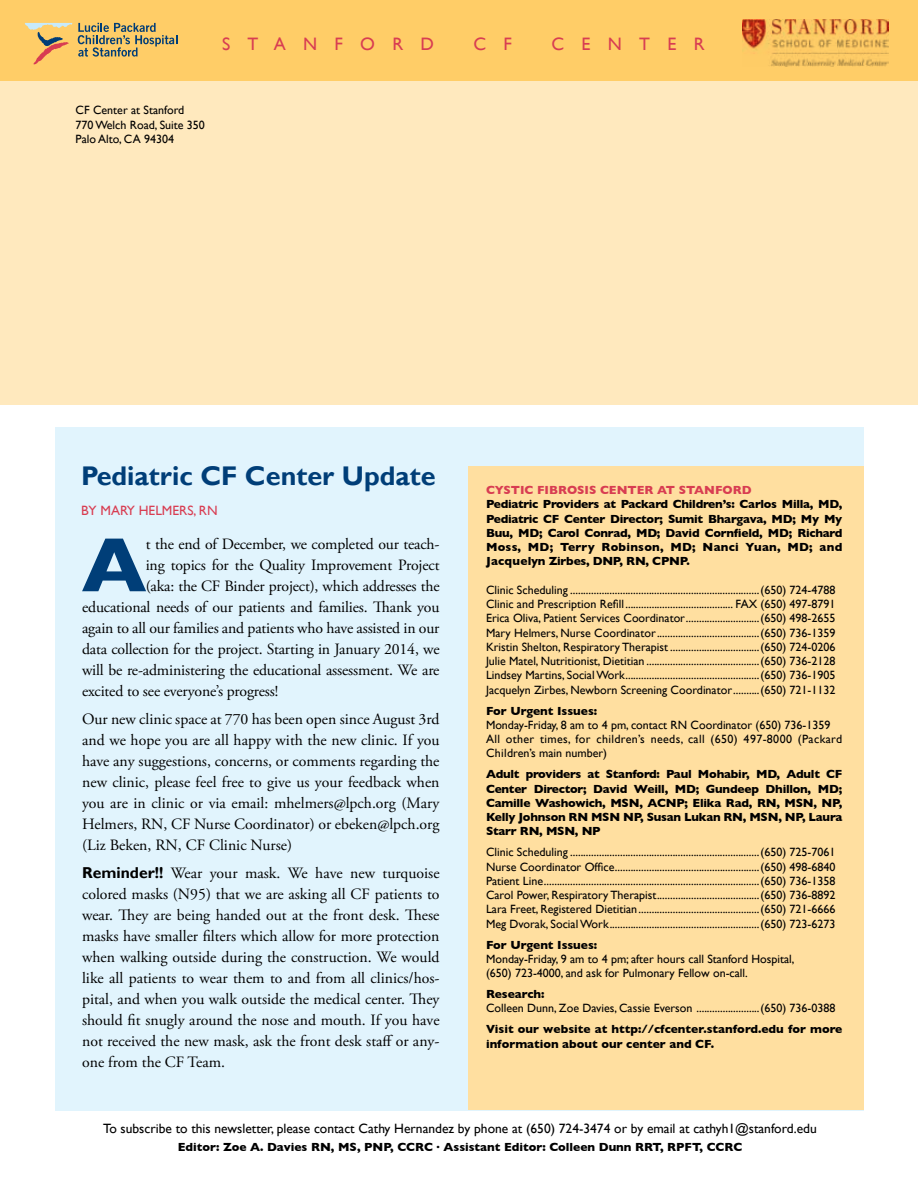
<style>
.page{position:relative;width:918px;height:1188px;background:#fff}
.page>*{position:absolute;margin:0;border:0;box-sizing:border-box;transform-origin:0 0}
.t1{font:700 77.85px "Gill Sans";color:#003e78}
.t2{font:700 27px "Gill Sans";color:#003e78}
.t3{font:18px "Gill Sans";color:#d83d52}
.t4{font:15.75px/21px "Adobe Garamond Pro";letter-spacing:-.01em;color:#000;text-align:justify}
.t5{font:13.5px "Gill Sans";color:#000}
.t6{font:13.5px "Gill Sans";color:#d83d52}
.t7{font:12px/14.2px "Gill Sans";color:#000}
.t8{font:700 12px/14.2px "Gill Sans";color:#000;text-align:justify}
.t9{font:700 12px "Gill Sans";color:#d83d52}
.s1{font-family:"Gill Sans";font-weight:700}
</style>
<div class="page">
<div style="left:56px;top:427px;width:808px;height:683px;background:#e1f4fd"></div>
<div style="left:0;top:0;width:918px;height:404px;background:#ffe9be"></div>
<div style="left:0;top:0;width:918px;height:81px;background:#ffcd67"></div>
<svg style="left:25px;top:23px;width:152px;height:42px"></svg>
<div style="left:468px;top:467px;width:396px;height:643px;background:#ffdfa0"></div>
<img style="left:742px;top:19px;width:147px;height:47px">
<h3 class="t3" style="left:222px;top:34px;width:19px">St</h3>
<h3 class="t3" style="left:274px;top:34px;width:140px">an ford</h3>
<h3 class="t3" style="left:474px;top:34px;width:38px">C F</h3>
<h3 class="t3" style="left:552px;top:34px;width:56px">C enter</h3>
<p class="t7" style="left:76px;top:103px;width:131px">CF Center at Stanford<br>770 Welch Road, Suite 350<br>Palo Alto, CA 94304</p>
<h2 class="t2" style="left:81px;top:460px;width:356px">Pediatric CF Center Update</h2>
<p class="t6" style="left:81px;top:502px;width:91px">By Mary Helmer</p>
<p class="t6" style="left:187px;top:502px;width:32px">s, RN</p>
<h1 class="t1" style="left:82px;top:519px;width:66px">A</h1>
<h3 class="t4" style="left:146px;top:534px;width:295px">t the end of December, we completed our teach-</h3>
<h3 class="t4" style="left:146px;top:555px;width:295px">ing topics for the Quality Improvement Project</h3>
<h3 class="t4" style="left:146px;top:576px;width:295px">(aka: the CF Binder project), which addresses the</h3>
<h3 class="t4" style="left:82px;top:597px;width:359px">educational needs of our patients and families. Thank you</h3>
<h3 class="t4" style="left:82px;top:618px;width:359px">again to all our families and patients who have assisted in our</h3>
<h3 class="t4" style="left:82px;top:639px;width:359px">data collection for the project. Starting in January 2014, we</h3>
<h3 class="t4" style="left:82px;top:660px;width:359px">will be re-administering the educational assessment. We are</h3>
<h3 class="t4" style="left:82px;top:681px;width:198px">excited to see everyone’s progress!</h3>
<p class="t4" style="left:82px;top:709px;width:359px">Our new clinic space at 770 has been open since August 3rd and we hope you are all happy with the new clinic. If you have any suggestions, concerns, or comments regarding the new clinic, please feel free to give us your feedback when you are in clinic or via email: mhelmers@lpch.org (Mary Helmers, RN, CF Nurse Coordinator) or ebeken@lpch.org (Liz Beken, RN, CF Clinic Nurse)</p>
<p class="t4" style="left:82px;top:863px;width:359px"><span class="s1">Reminder!!</span> Wear your mask. We have new turquoise colored masks (N95) that we are asking all CF patients to wear. They are being handed out at the front desk. These masks have smaller filters which allow for more protection when walking outside during the construction. We would like all patients to wear them to and from all clinics/hos&shy;pital, and when you walk outside the medical center. They should fit snugly around the nose and mouth. If you have not received the new mask, ask the front desk staff or any&shy;one from the CF Team.</p>
<p class="t9" style="left:486px;top:483px;width:267px">CYSTIC FIBROSIS CENTER AT STANFORD</p>
<p class="t8" style="left:486px;top:497px;width:358px">Pediatric Providers at Packard Children’s: Carlos Milla, MD, Pediatric CF Center Director; Sumit Bhargava, MD; My My Buu, MD; Carol Conrad, MD; David Cornfield, MD; Richard Moss, MD; Terry Robinson, MD; Nanci Yuan, MD; and Jacquelyn Zirbes, DNP, RN, CPNP.</p>
<p class="t7" style="left:486px;top:583px;width:351px;text-align:justify">Clinic Scheduling ........................................................................(650) 724-4788<br>Clinic and Prescription Refill ......................................... FAX (650) 497-8791<br>Erica Oliva, Patient Services Coordinator............................(650) 498-2655<br>Mary Helmers, Nurse Coordinator.......................................(650) 736-1359<br>Kristin Shelton, Respiratory Therapist ..................................(650) 724-0206<br>Julie Matel, Nutritionist, Dietitian ...........................................(650) 736-2128<br>Lindsey Martins, Social Work...................................................(650) 736-1905<br>Jacquelyn Zirbes, Newborn Screening Coordinator..........(650) 721-1132</p>
<p class="t8" style="left:486px;top:703px;width:113px">For Urgent Issues:</p>
<p class="t7" style="left:486px;top:718px;width:358px">Monday-Friday, 8 am to 4 pm, contact RN Coordinator (650) 736-1359<br>All other times, for children’s needs, call (650) 497-8000 (Packard<br>Children’s main number)</p>
<p class="t8" style="left:486px;top:767px;width:358px">Adult providers at Stanford: Paul Mohabir, MD, Adult CF Center Director; David Weill, MD; Gundeep Dhillon, MD; Camille Washowich, MSN, ACNP; Elika Rad, RN, MSN, NP, Kelly Johnson RN MSN NP, Susan Lukan RN, MSN, NP, Laura Starr RN, MSN, NP</p>
<p class="t7" style="left:486px;top:845px;width:351px;text-align:justify">Clinic Scheduling ........................................................................(650) 725-7061<br>Nurse Coordinator Office.......................................................(650) 498-6840<br>Patient Line..................................................................................(650) 736-1358<br>Carol Power, Respiratory Therapist.......................................(650) 736-8892<br>Lara Freet, Registered Dietitian..............................................(650) 721-6666<br>Meg Dvorak, Social Work.........................................................(650) 723-6273</p>
<p class="t8" style="left:486px;top:937px;width:113px">For Urgent Issues:</p>
<p class="t7" style="left:486px;top:952px;width:310px">Monday-Friday, 9 am to 4 pm; after hours call Stanford Hospital, (650) 723-4000, and ask for Pulmonary Fellow on-call.</p>
<p class="t8" style="left:486px;top:987px;width:60px">Research:</p>
<p class="t7" style="left:486px;top:1001px;width:351px">Colleen Dunn, Zoe Davies, Cassie Everson ........................(650) 736-0388</p>
<p class="t8" style="left:486px;top:1022px;width:358px">Visit our website at http://cfcenter.stanford.edu for more information about our center and CF.</p>
<p class="t5" style="left:103px;top:1120px;width:715px">To subscribe to this newsletter, please contact Cathy Hernandez by phone at (650) 724-3474 or by email at cathyh1@stanford.edu</p>
<p class="t8" style="left:178px;top:1140px;width:566px">Editor: Zoe A. Davies RN, MS, PNP, CCRC · Assistant Editor: Colleen Dunn RRT, RPFT, CCRC</p>
</div>
